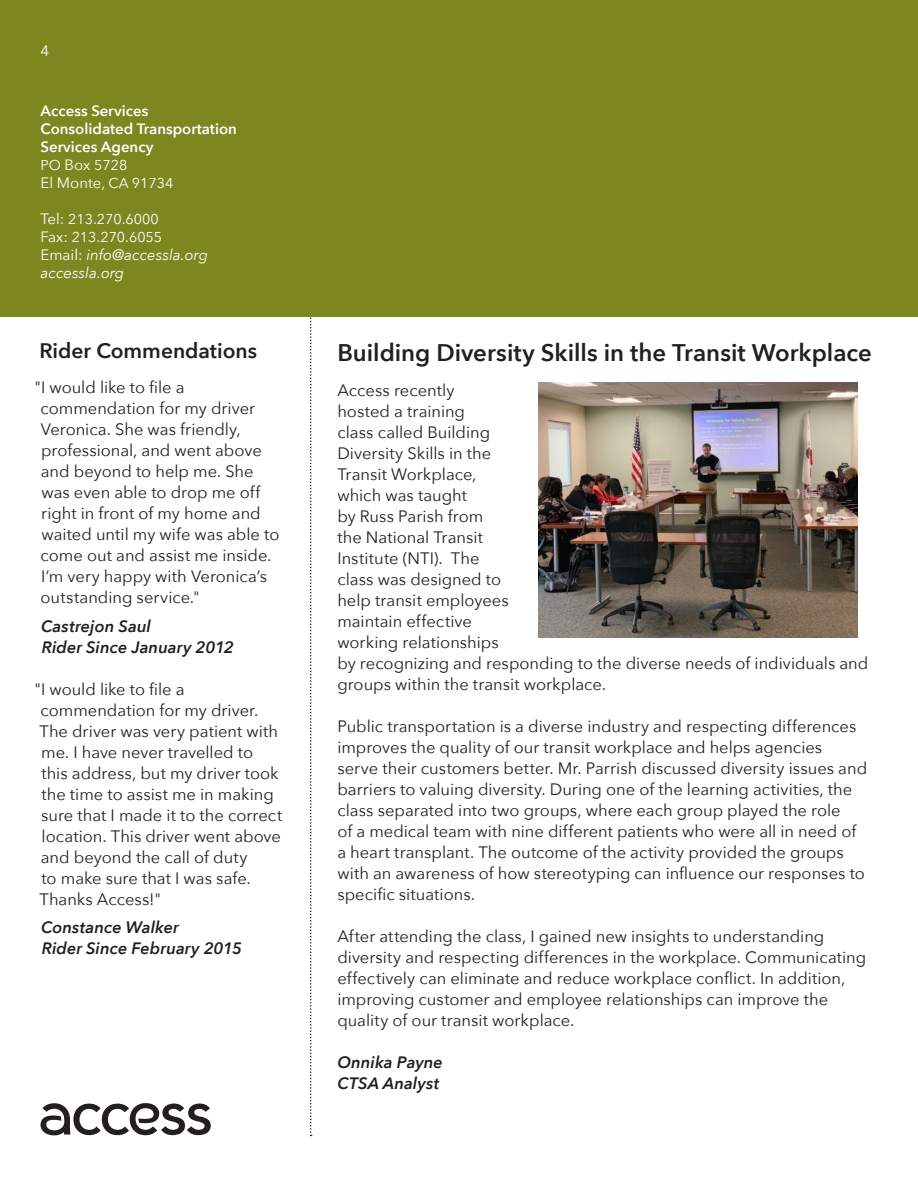
<style>
.page{position:relative;width:918px;height:1188px;background:#fff}
.page>*{position:absolute;margin:0;border:0;box-sizing:border-box;transform-origin:0 0}
.Headline{font:600 24px "Avenir Next";color:#231f20}
.t1{font:600 21px "Avenir Next";color:#231f20}
.Body_copy{font:16.5px/21px "Avenir Next";color:#231f20}
.Rider_s_comment{font:16.5px/21px "Avenir Next";color:#231f20}
.Recommendation_sig{font:italic 600 16.5px/21px "Avenir Next";letter-spacing:.005em;color:#231f20}
.Signature{font:italic 600 16.5px "Avenir Next";letter-spacing:.005em;color:#231f20}
.t2{font:600 15px/18px "Avenir Next";color:#fff}
.t3{font:italic 15px/18px "Avenir Next";color:#fff}
.t4{font:15px "Avenir Next";color:#fff}
.t5{font:14.25px "Avenir Next";color:#fff}
.s1{font-size:15px}
.s2{font-size:14.25px}
.s3{font-style:normal}
</style>
<div class="page">
<svg style="left:310px;top:317px;width:2px;height:819px"></svg>
<svg style="left:40px;top:1103px;width:171px;height:32px"></svg>
<div style="left:0;top:0;width:918px;height:317px;background:#7e8620"></div>
<img style="left:539px;top:383px;width:319px;height:254px">
<p class="t4" style="left:40px;top:38px;width:10px">4</p>
<p class="t2" style="left:40px;top:102px;width:198px">Access Services<br>Consolidated Transportation<br>Services Agency</p>
<p class="t5" style="left:40px;top:153px;width:88px">PO <span class="s1">Box</span> 5728</p>
<p class="t4" style="left:40px;top:171px;width:134px">El Monte, <span class="s2">CA 91734</span></p>
<p class="t5" style="left:40px;top:207px;width:120px"><span class="s1">Tel:</span> 213<span class="s1">.</span>270<span class="s1">.</span>6000</p>
<p class="t5" style="left:40px;top:225px;width:123px"><span class="s1">Fax:</span> 213<span class="s1">.</span>270<span class="s1">.</span>6055</p>
<p class="t3" style="left:40px;top:246px;width:169px"><span class="s3">Email:</span> info@accessla.org accessla.org</p>
<p class="t1" style="left:39px;top:332px;width:219px">Rider Commendations</p>
<p class="Rider_s_comment" style="left:41px;top:376px;width:240px;text-indent:-6px">"I would like to file a commendation for my driver<br>Veronica. She was friendly, professional, and went above and beyond to help me. She was even able to drop me off right in front of my home and waited until my wife was able to come out and assist me inside.<br>I’m very happy with Veronica’s outstanding service."</p>
<p class="Recommendation_sig" style="left:41px;top:615px;width:195px">Castrejon Saul<br>Rider Since January 2012</p>
<p class="Rider_s_comment" style="left:40px;top:678px;width:244px;text-indent:-5px">"I would like to file a commendation for my driver.<br>The driver was very patient with me. I have never travelled to<br>this address, but my driver took the time to assist me in making sure that I made it to the correct location. This driver went above and beyond the call of duty<br>to make sure that I was safe.<br>Thanks Access!"</p>
<p class="Recommendation_sig" style="left:41px;top:917px;width:203px">Constance Walker<br>Rider Since February 2015</p>
<p class="Headline" style="left:337px;top:332px;width:536px">Building Diversity Skills in the Transit Workplace</p>
<p class="Body_copy" style="left:337px;top:379px;width:532px">Access recently<br>hosted a training<br>class called Building<br>Diversity Skills in the<br>Transit Workplace,<br>which was taught<br>by Russ Parish from<br>the National Transit<br>Institute (NTI). The<br>class was designed to<br>help transit employees<br>maintain effective<br>working relationships<br>by recognizing and responding to the diverse needs of individuals and groups within the transit workplace.</p>
<p class="Body_copy" style="left:337px;top:715px;width:531px">Public transportation is a diverse industry and respecting differences improves the quality of our transit workplace and helps agencies serve their customers better. Mr. Parrish discussed diversity issues and barriers to valuing diversity. During one of the learning activities, the class separated into two groups, where each group played the role<br>of a medical team with nine different patients who were all in need of a heart transplant. The outcome of the activity provided the groups with an awareness of how stereotyping can influence our responses to specific situations.</p>
<p class="Body_copy" style="left:337px;top:925px;width:530px">After attending the class, I gained new insights to understanding diversity and respecting differences in the workplace. Communicating effectively can eliminate and reduce workplace conflict. In addition, improving customer and employee relationships can improve the quality of our transit workplace.</p>
<p class="Signature" style="left:337px;top:1048px;width:107px">Onnika Payne</p>
<p class="Signature" style="left:337px;top:1069px;width:104px">CTSA Analyst</p>
</div>
